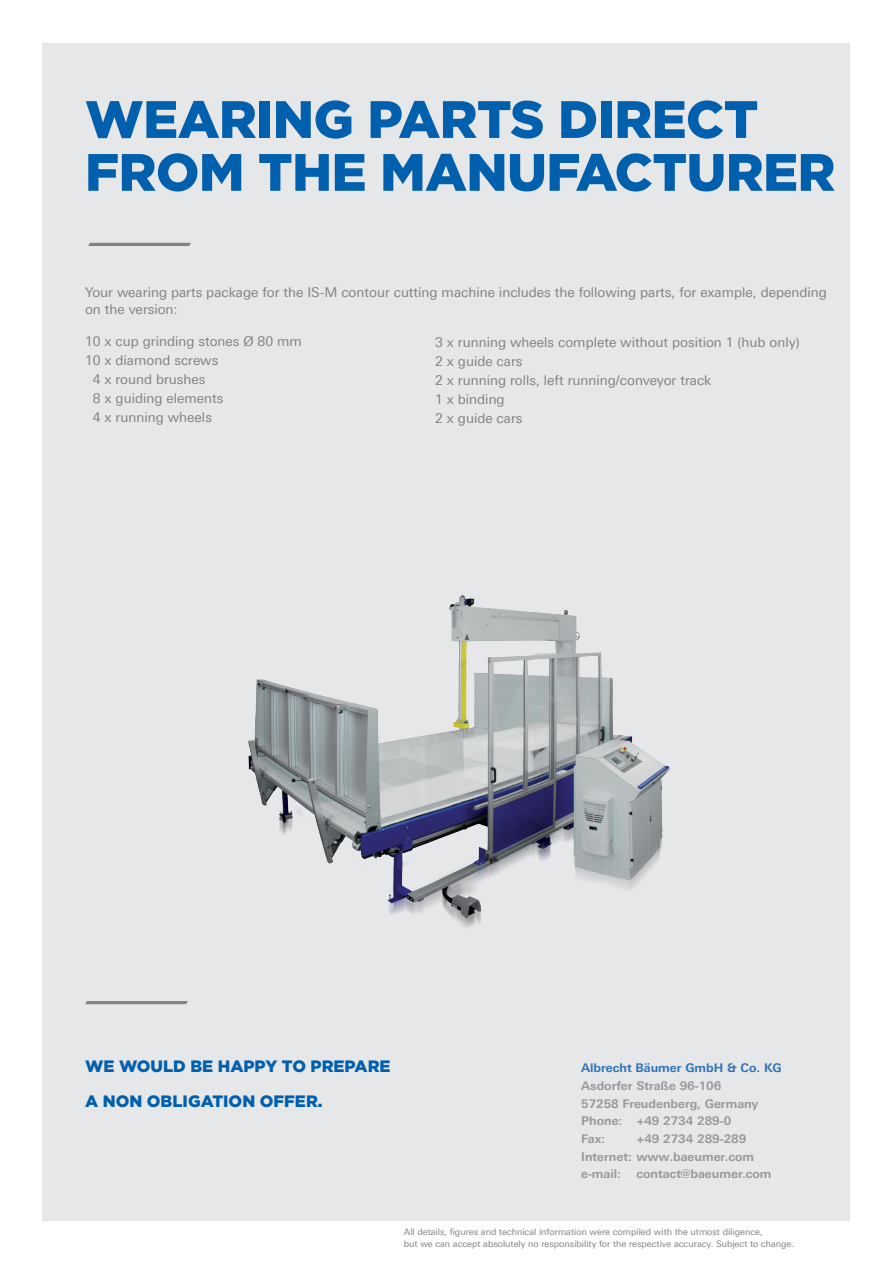
<style>
.page{position:relative;width:893px;height:1263px;background:#fff}
.page>*{position:absolute;margin:0;border:0;box-sizing:border-box;transform-origin:0 0}
.t1{font:900 52.5px/52.8px "Gotham";letter-spacing:-.01em;color:#0160ae}
.t2{font:900 16.5px/35.2px "Gotham";color:#0160ae}
.t3{font:13.5px/19px "Linotype Univers 430";color:#808285}
.t4{font:700 12px/17.7px "Linotype Univers 630";color:#97999c}
.t5{font:700 12px "Linotype Univers 630";color:#2f74ba}
.t6{font:9px/11.6px "Linotype Univers 430";color:#808285}
</style>
<div class="page">
<div style="left:43px;top:43px;width:807px;height:1177px;background:#e6e7e9"></div>
<svg style="left:88px;top:243px;width:103px;height:3px"></svg>
<svg style="left:85px;top:1001px;width:103px;height:3px"></svg>
<img style="left:248px;top:595px;width:422px;height:333px">
<h1 class="t1" style="left:85px;top:92px;width:752px">WEARING PARTS DIRECT<br>FROM THE MANUFACTURER</h1>
<p class="t3" style="left:85px;top:284px;width:743px;line-height:16.5px">Your wearing parts package for the IS-M contour cutting machine includes the following parts, for example, depending on the version:</p>
<p class="t3" style="left:85px;top:332px;width:218px">10 x cup grinding stones Ø 80 mm</p>
<p class="t3" style="left:85px;top:351px;width:135px">10 x diamond screws</p>
<p class="t3" style="left:93px;top:370px;width:114px">4 x round brushes</p>
<p class="t3" style="left:93px;top:389px;width:132px">8 x guiding elements</p>
<p class="t3" style="left:93px;top:408px;width:121px">4 x running wheels</p>
<p class="t3" style="left:435px;top:333px;width:366px">3 x running wheels complete without position 1 (hub only)<br>2 x guide cars<br>2 x running rolls, left running/conveyor track<br>1 x binding<br>2 x guide cars</p>
<p class="t2" style="left:85px;top:1048px;width:307px">WE WOULD BE HAPPY TO PREPARE<br>A NON OBLIGATION OFFER.</p>
<p class="t5" style="left:581px;top:1061px;width:202px">Albrecht Bäumer GmbH &amp; Co. KG</p>
<p class="t4" style="left:581px;top:1077px;width:179px">Asdorfer Straße 96-106<br>57258 Freudenberg, Germany<br>Phone: +49 2734 289-0<br>Fax:</p>
<p class="t4" style="left:581px;top:1130px;width:175px;text-indent:55px">+49 2734 289-289<br>Internet: www.baeumer.com e-mail:</p>
<p class="t4" style="left:636px;top:1165px;width:137px">contact@baeumer.com</p>
<p class="t6" style="left:404px;top:1226px;width:392px">All details, figures and technical information were compiled with the utmost diligence,<br>but we can accept absolutely no responsibility for the respective accuracy. Subject to change.</p>
</div>
